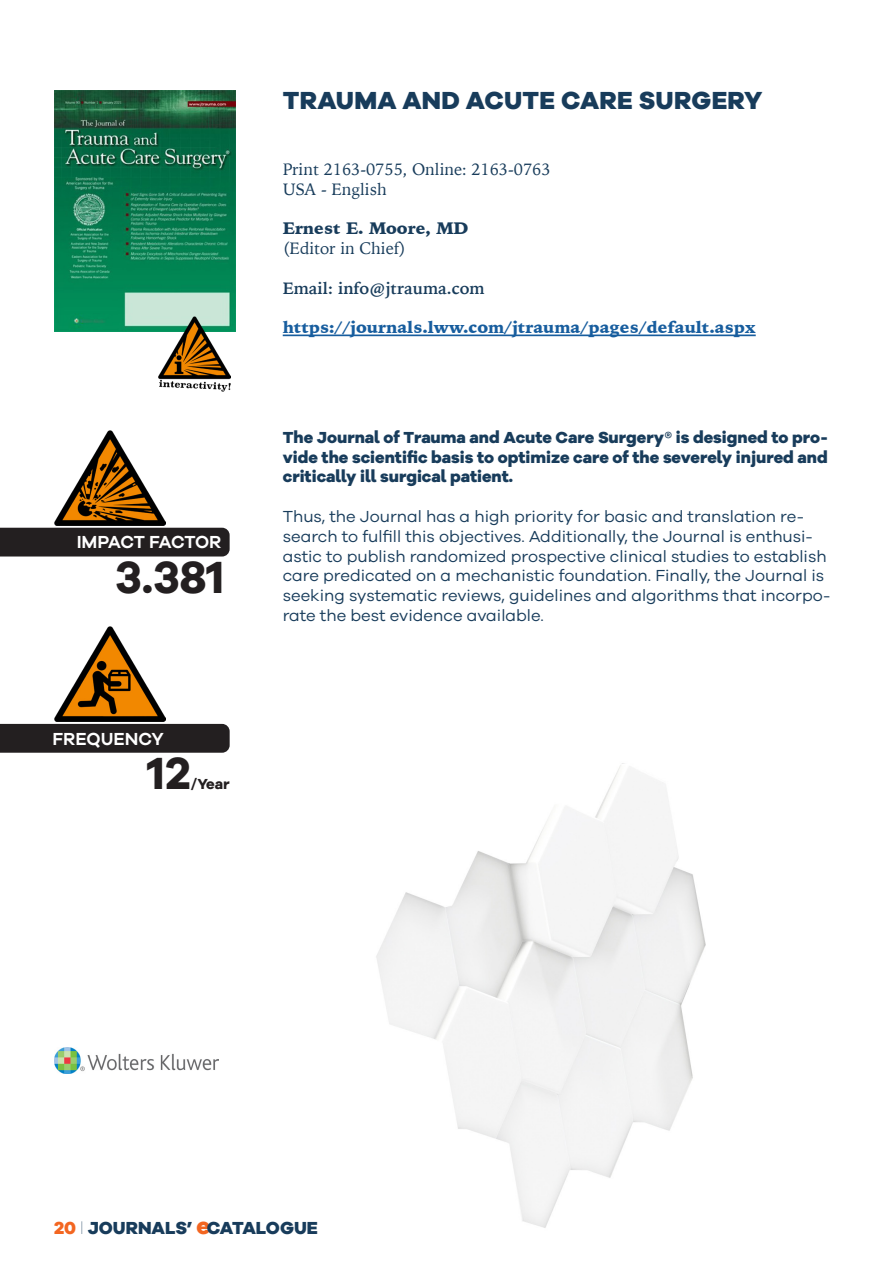
<style>
.page{position:relative;width:893px;height:1263px;background:#fff}
.page>*{position:absolute;margin:0;border:0;box-sizing:border-box;transform-origin:0 0}
.t1{font:700 46.5px "Galano Grotesque Alt DEMO";color:#231f20}
.t2{font:800 25.5px "Galano Grotesque Alt";letter-spacing:.01em;color:#183c5b}
.t3{font:800 18px "Galano Grotesque Alt";color:#183c5b}
.t4{font:600 18px "Galano Grotesque";letter-spacing:-.025em;color:#fff}
.t5{font:600 18px "Galano Grotesque";letter-spacing:-.005em;color:#fff}
.t6{font:16.5px/19.8px "Galano Grotesque";color:#183c5b}
.t7{font:800 16.5px/19.8px "Galano Grotesque Alt";color:#183c5b;text-align:justify}
.t8{font:16.5px "Iowan Old Style";color:#183c5b}
.t9{font:900 16.5px "Iowan Old Style";color:#175d9e}
.t10{font:700 16.5px "Iowan Old Style";color:#183c5b}
.t11{font:900 16.5px "Iowan Old Style";color:#183c5b}
.t12{font:700 15px "Galano Grotesque Alt DEMO";color:#231f20}
.s1{color:#f36621}
.s2{font-family:"Avenir Next Condensed";font-weight:200}
.s3{font-size:24px;color:#f36621}
</style>
<div class="page">
<img style="left:0;top:375px;width:706px;height:853px">
<img style="left:54px;top:90px;width:182px;height:241px">
<hr style="left:283px;top:334px;width:473px;height:2px;background:#175d9e">
<img style="left:54px;top:1047px;width:165px;height:27px">
<img style="left:54px;top:430px;width:111px;height:96px">
<div style="left:0;top:528px;width:230px;height:28px;background:#231f20"></div>
<img style="left:54px;top:626px;width:111px;height:96px">
<div style="left:0;top:724px;width:230px;height:29px;background:#231f20"></div>
<img style="left:159px;top:317px;width:72px;height:76px">
<p class="t2" style="left:283px;top:84px;width:481px">TRAUMA AND ACUTE CARE SURGERY</p>
<p class="t4" style="left:77px;top:531px;width:146px">IMPACT FACTOR</p>
<p class="t1" style="left:115px;top:556px;width:111px">3.381</p>
<p class="t5" style="left:53px;top:728px;width:113px">FREQUENCY</p>
<p class="t1" style="left:147px;top:753px;width:45px">12</p>
<p class="t12" style="left:191px;top:777px;width:40px">/Year</p>
<p class="t8" style="left:283px;top:154px;width:269px">Print 2163-0755, Online: 2163-0763</p>
<p class="t8" style="left:283px;top:174px;width:106px">USA - English</p>
<p class="t11" style="left:283px;top:217px;width:187px">Ernest E. Moore, MD</p>
<p class="t8" style="left:283px;top:234px;width:125px">(Editor in Chief)</p>
<p class="t10" style="left:283px;top:273px;width:203px">Email: info@jtrauma.com</p>
<p class="t9" style="left:283px;top:316px;width:474px">https://journals.lww.com/jtrauma/pages/default.aspx</p>
<p class="t7" style="left:283px;top:427px;width:547px">The Journal of Trauma and Acute Care Surgery® is designed to pro&shy;vide the scientific basis to optimize care of the severely injured and critically ill surgical patient.</p>
<p class="t6" style="left:283px;top:506px;width:549px">Thus, the Journal has a high priority for basic and translation re&shy;search to fulfill this objectives. Additionally, the Journal is enthusi&shy;astic to publish randomized prospective clinical studies to establish care predicated on a mechanistic foundation. Finally, the Journal is seeking systematic reviews, guidelines and algorithms that incorpo&shy;rate the best evidence available.</p>
<p class="t3" style="left:54px;top:1216px;width:266px"><span class="s1">20</span> <span class="s2">I</span> JOURNALS’ <span class="s3">e</span>CATALOGUE</p>
</div>
